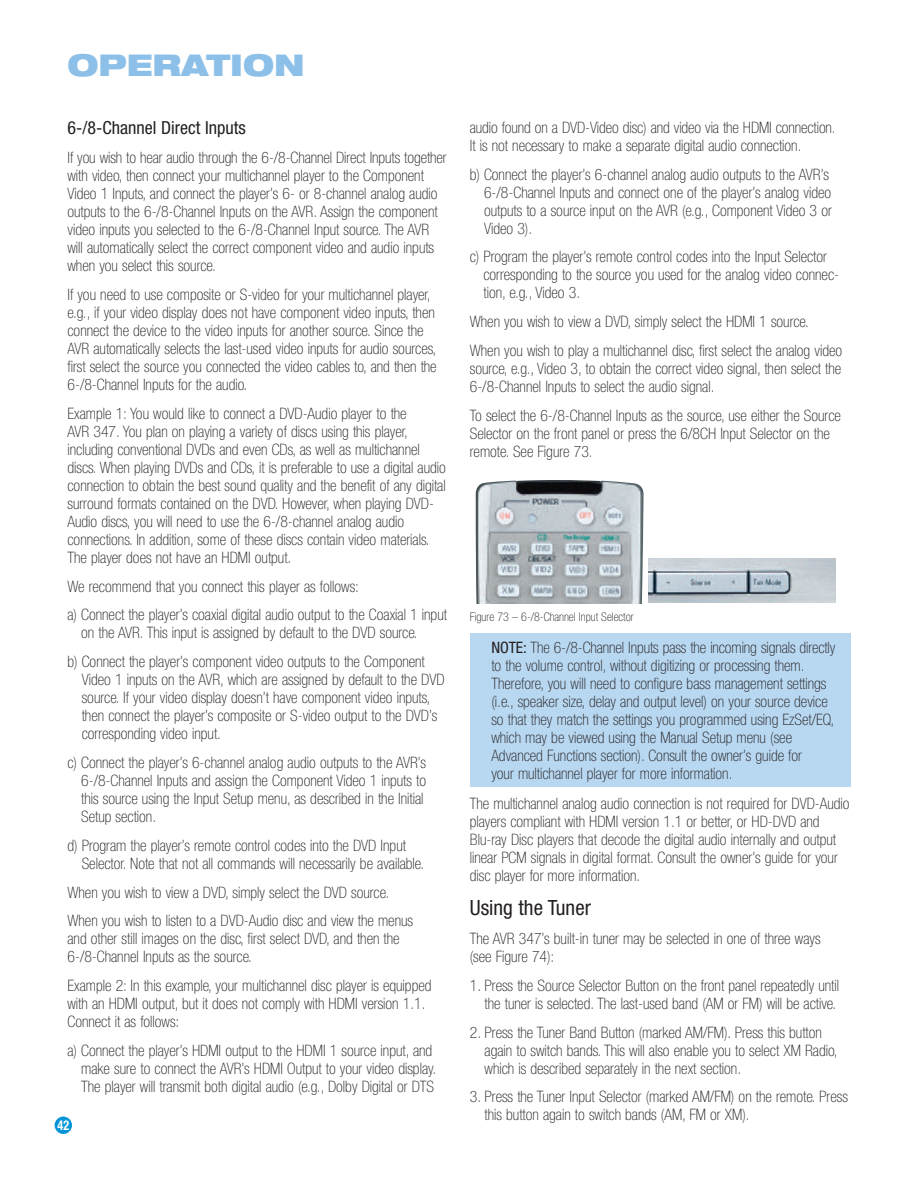
<style>
.page{position:relative;width:918px;height:1188px;background:#fff}
.page>*{position:absolute;margin:0;border:0;box-sizing:border-box;transform-origin:0 0}
.t1{font:900 expanded 30px "Helvetica Neue";color:#8cc0e8}
.t2{font:condensed 21px "Helvetica Neue";color:#231f20}
.t3{font:condensed 18px "Helvetica Neue";color:#231f20}
.t4{font:100 condensed 15.75px/18px "Helvetica Neue";color:#231f20}
.t5{font:700 condensed 13.5px "Helvetica Neue";color:#fff;scale:.9 1}
.t6{font:100 condensed 12px "Helvetica Neue";color:#231f20}
.s1{font-weight:400}
</style>
<div class="page">
<div style="left:55px;top:1117px;width:17px;height:17px;background:#0696d7;border-radius:50%"></div>
<div style="left:470px;top:633px;width:380px;height:154px;background:#b8d7f0"></div>
<img style="left:649px;top:559px;width:187px;height:44px">
<img style="left:476px;top:480px;width:168px;height:123px">
<h1 class="t1" style="left:68px;top:54px;width:239px">OPERATION</h1>
<p class="t3" style="left:68px;top:121px;width:180px">6-/8-Channel Direct Inputs</p>
<p class="t4" style="left:68px;top:150px;width:381px">If you wish to hear audio through the 6-/8-Channel Direct Inputs together with video, then connect your multichannel player to the Component Video 1 Inputs, and connect the player’s 6- or 8-channel analog audio outputs to the 6-/8-Channel Inputs on the AVR. Assign the component video inputs you selected to the 6-/8-Channel Input source. The AVR will automatically select the correct component video and audio inputs when you select this source.</p>
<p class="t4" style="left:68px;top:287px;width:371px">If you need to use composite or S-video for your multichannel player, e.g., if your video display does not have component video inputs, then connect the device to the video inputs for another source. Since the AVR automatically selects the last-used video inputs for audio sources, first select the source you connected the video cables to, and then the 6-/8-Channel Inputs for the audio.</p>
<p class="t4" style="left:68px;top:406px;width:380px">Example 1: You would like to connect a DVD-Audio player to the<br>AVR 347. You plan on playing a variety of discs using this player, including conventional DVDs and even CDs, as well as multichannel discs. When playing DVDs and CDs, it is preferable to use a digital audio connection to obtain the best sound quality and the benefit of any digital surround formats contained on the DVD. However, when playing DVD-Audio discs, you will need to use the 6-/8-channel analog audio connections. In addition, some of these discs contain video materials.<br>The player does not have an HDMI output.</p>
<p class="t4" style="left:68px;top:573px;width:381px;line-height:28.8px">We recommend that you connect this player as follows:<br>a) Connect the player’s coaxial digital audio output to the Coaxial 1 input</p>
<p class="t4" style="left:68px;top:620px;width:359px;line-height:28.8px;text-align:center">on the AVR. This input is assigned by default to the DVD source.<br>b) Connect the player’s component video outputs to the Component</p>
<p class="t4" style="left:82px;top:672px;width:364px">Video 1 inputs on the AVR, which are assigned by default to the DVD source. If your video display doesn’t have component video inputs, then connect the player’s composite or S-video output to the DVD’s corresponding video input.</p>
<p class="t4" style="left:81px;top:755px;width:346px;text-indent:-14px">c) Connect the player’s 6-channel analog audio outputs to the AVR’s 6-/8-Channel Inputs and assign the Component Video 1 inputs to this source using the Input Setup menu, as described in the Initial Setup section.</p>
<p class="t4" style="left:82px;top:838px;width:344px;text-indent:-14px">d) Program the player’s remote control codes into the DVD Input<br>Selector. Note that not all commands will necessarily be available.</p>
<p class="t4" style="left:67px;top:879px;width:347px;line-height:28.8px">When you wish to view a DVD, simply select the DVD source.<br>When you wish to listen to a DVD-Audio disc and view the menus</p>
<p class="t4" style="left:67px;top:931px;width:334px">and other still images on the disc, first select DVD, and then the<br>6-/8-Channel Inputs as the source.</p>
<p class="t4" style="left:67px;top:978px;width:366px">Example 2: In this example, your multichannel disc player is equipped with an HDMI output, but it does not comply with HDMI version 1.1.<br>Connect it as follows:</p>
<p class="t4" style="left:81px;top:1043px;width:357px;text-indent:-14px">a) Connect the player’s HDMI output to the HDMI 1 source input, and make sure to connect the AVR’s HDMI Output to your video display.<br>The player will transmit both digital audio (e.g., Dolby Digital or DTS</p>
<p class="t5" style="left:58px;top:1120px;width:15px">42</p>
<p class="t4" style="left:470px;top:120px;width:367px">audio found on a DVD-Video disc) and video via the HDMI connection.<br>It is not necessary to make a separate digital audio connection.</p>
<p class="t4" style="left:484px;top:166px;width:349px;text-indent:-14px">b) Connect the player’s 6-channel analog audio outputs to the AVR’s 6-/8-Channel Inputs and connect one of the player’s analog video outputs to a source input on the AVR (e.g., Component Video 3 or Video 3).</p>
<p class="t4" style="left:483px;top:249px;width:357px;text-indent:-14px">c) Program the player’s remote control codes into the Input Selector corresponding to the source you used for the analog video connec&shy;tion, e.g., Video 3.</p>
<p class="t4" style="left:470px;top:309px;width:374px;line-height:28.8px">When you wish to view a DVD, simply select the HDMI 1 source.<br>When you wish to play a multichannel disc, first select the analog video</p>
<p class="t4" style="left:470px;top:361px;width:373px">source, e.g., Video 3, to obtain the correct video signal, then select the<br>6-/8-Channel Inputs to select the audio signal.</p>
<p class="t4" style="left:470px;top:408px;width:373px">To select the 6-/8-Channel Inputs as the source, use either the Source<br>Selector on the front panel or press the 6/8CH Input Selector on the remote. See Figure 73.</p>
<p class="t6" style="left:470px;top:612px;width:165px">Figure 73 – 6-/8-Channel Input Selector</p>
<p class="t4" style="left:491px;top:640px;width:346px"><span class="s1">NOTE:</span> The 6-/8-Channel Inputs pass the incoming signals directly to the volume control, without digitizing or processing them.<br>Therefore, you will need to configure bass management settings (i.e., speaker size, delay and output level) on your source device so that they match the settings you programmed using EzSet/EQ, which may be viewed using the Manual Setup menu (see Advanced Functions section). Consult the owner’s guide for<br>your multichannel player for more information.</p>
<p class="t4" style="left:470px;top:796px;width:381px">The multichannel analog audio connection is not required for DVD-Audio players compliant with HDMI version 1.1 or better, or HD-DVD and Blu-ray Disc players that decode the digital audio internally and output linear PCM signals in digital format. Consult the owner’s guide for your disc player for more information.</p>
<h2 class="t2" style="left:470px;top:900px;width:123px">Using the Tuner</h2>
<p class="t4" style="left:470px;top:931px;width:352px">The AVR 347’s built-in tuner may be selected in one of three ways (see Figure 74):</p>
<p class="t4" style="left:470px;top:978px;width:371px;text-align:right">1. Press the Source Selector Button on the front panel repeatedly until the tuner is selected. The last-used band (AM or FM) will be active.</p>
<p class="t4" style="left:485px;top:1024px;width:355px;text-indent:-15px">2. Press the Tuner Band Button (marked AM/FM). Press this button again to switch bands. This will also enable you to select XM Radio, which is described separately in the next section.</p>
<p class="t4" style="left:485px;top:1089px;width:365px;text-indent:-15px">3. Press the Tuner Input Selector (marked AM/FM) on the remote. Press this button again to switch bands (AM, FM or XM).</p>
</div>
